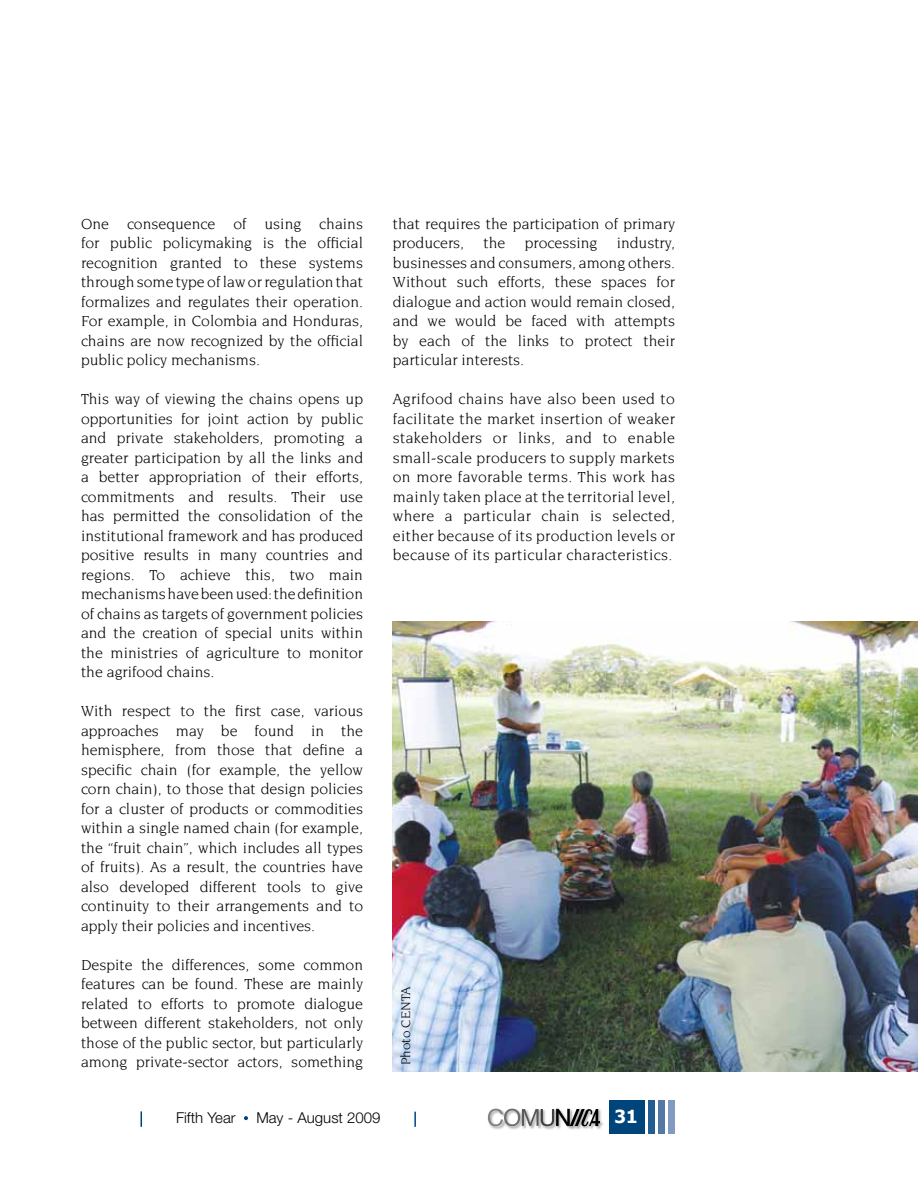
<style>
.page{position:relative;width:918px;height:1188px;background:#fff}
.page>*{position:absolute;margin:0;border:0;box-sizing:border-box;transform-origin:0 0}
.t1{font:700 18px "Tahoma";color:#fff}
.t2{font:15.75px/19.5px "Novarese";color:#000;text-align:justify}
.t3{font:300 15px "Helvetica Neue";color:#000}
.t4{font:13.5px "Novarese";color:#000}
</style>
<div class="page">
<img style="left:487px;top:1117px;width:16px;height:13px">
<img style="left:503px;top:1126px;width:17px;height:4px">
<img style="left:520px;top:1126px;width:19px;height:3px">
<img style="left:539px;top:1126px;width:16px;height:4px">
<img style="left:555px;top:1110px;width:48px;height:20px">
<img style="left:568px;top:1126px;width:12px;height:4px">
<img style="left:580px;top:1126px;width:17px;height:4px">
<svg style="left:488px;top:1108px;width:112px;height:18px"></svg>
<div style="left:609px;top:1100px;width:36px;height:34px;background:#00447c"></div>
<div style="left:648px;top:1100px;width:7px;height:34px;background:#225c90"></div>
<div style="left:658px;top:1100px;width:7px;height:34px;background:#5478a6"></div>
<div style="left:668px;top:1100px;width:7px;height:34px;background:#839ac0"></div>
<svg style="left:244px;top:1116px;width:4px;height:4px"></svg>
<svg style="left:141px;top:1111px;width:1px;height:16px"></svg>
<svg style="left:414px;top:1112px;width:2px;height:15px"></svg>
<img style="left:393px;top:622px;width:525px;height:450px">
<p class="t2" style="left:81px;top:214px;width:284px">One consequence of using chains for public policymaking is the official recognition granted to these systems through some type of law or regulation that formalizes and regulates their operation.<br>For example, in Colombia and Honduras, chains are now recognized by the official public policy mechanisms.</p>
<p class="t2" style="left:81px;top:389px;width:284px">This way of viewing the chains opens up opportunities for joint action by public and private stakeholders, promoting a greater participation by all the links and a better appropriation of their efforts, commitments and results. Their use has permitted the consolidation of the institutional framework and has produced positive results in many countries and regions. To achieve this, two main mechanisms have been used: the definition of chains as targets of government policies and the creation of special units within the ministries of agriculture to monitor the agrifood chains.</p>
<p class="t2" style="left:81px;top:701px;width:284px">With respect to the first case, various approaches may be found in the hemisphere, from those that define a specific chain (for example, the yellow corn chain), to those that design policies for a cluster of products or commodities within a single named chain (for example, the “fruit chain”, which includes all types of fruits). As a result, the countries have also developed different tools to give continuity to their arrangements and to apply their policies and incentives.</p>
<p class="t2" style="left:81px;top:955px;width:284px">Despite the differences, some common features can be found. These are mainly related to efforts to promote dialogue between different stakeholders, not only those of the public sector, but particularly among private-sector actors, something</p>
<p class="t2" style="left:393px;top:214px;width:284px">that requires the participation of primary producers, the processing industry, businesses and consumers, among others.<br>Without such efforts, these spaces for dialogue and action would remain closed, and we would be faced with attempts by each of the links to protect their particular interests.</p>
<p class="t2" style="left:393px;top:389px;width:284px">Agrifood chains have also been used to facilitate the market insertion of weaker stakeholders or links, and to enable small-scale producers to supply markets on more favorable terms. This work has mainly taken place at the territorial level, where a particular chain is selected, either because of its production levels or because of its particular characteristics.</p>
<p class="t4" style="left:398px;top:1065px;width:80px;rotate:-90deg">Photo CENTA</p>
<p class="t3" style="left:176px;top:1109px;width:61px">Fifth Year</p>
<p class="t3" style="left:256px;top:1109px;width:126px">May - August 2009</p>
<p class="t1" style="left:615px;top:1105px;width:24px">31</p>
</div>
